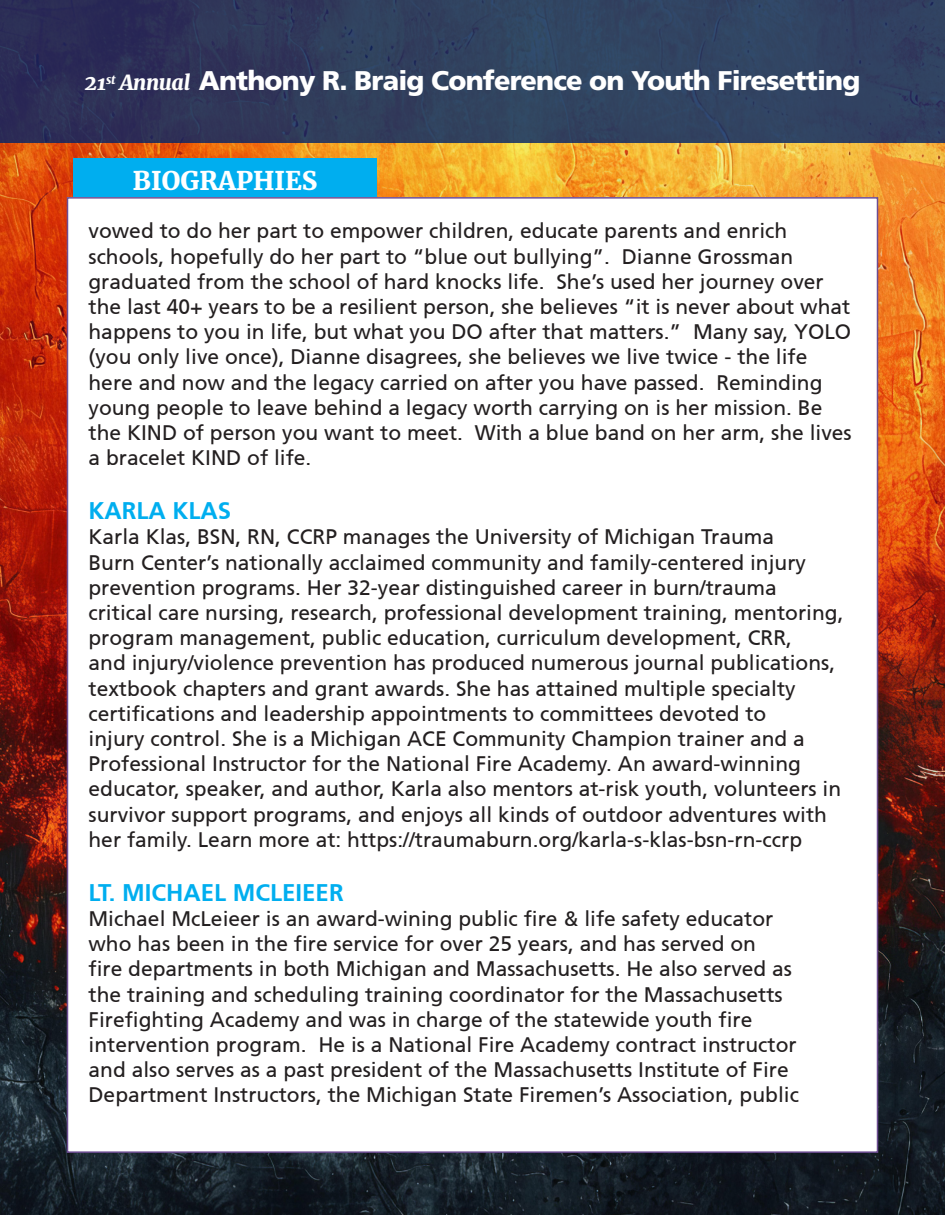
<style>
.page{position:relative;width:945px;height:1215px;background:#fff}
.page>*{position:absolute;margin:0;border:0;box-sizing:border-box;transform-origin:0 0}
.t1{font:800 27px "Articulate";letter-spacing:-.03em;color:#fff}
.t2{font:900 25.5px "Merriweather";color:#fff}
.t3{font:700 24px "Articulate";color:#00aeef}
.t4{font:21px/25.2px "Articulate";color:#231f20}
.s1{font-family:"Merriweather";font-weight:900;font-style:italic;font-size:21px}
</style>
<div class="page">
<img style="left:0;top:143px;width:945px;height:1072px">
<div style="left:0;top:0;width:945px;height:143px;background:linear-gradient(to right,#2d3056,#324965)"></div>
<div style="left:74px;top:158px;width:303px;height:40px;background:#00aeef"></div>
<div style="left:68px;top:198px;width:810px;height:954px;background:#fff"></div>
<p class="t1" style="left:85px;top:65px;width:777px"><span class="s1">21</span><sup>st</sup> <span class="s1">Annual</span> Anthony R. Braig Conference on Youth Firesetting</p>
<p class="t2" style="left:133px;top:163px;width:186px">BIOGRAPHIES</p>
<p class="t4" style="left:88px;top:218px;width:765px">vowed to do her part to empower children, educate parents and enrich schools, hopefully do her part to “blue out bullying”. Dianne Grossman graduated from the school of hard knocks life. She’s used her journey over the last 40+ years to be a resilient person, she believes “it is never about what happens to you in life, but what you DO after that matters.” Many say, YOLO (you only live once), Dianne disagrees, she believes we live twice - the life here and now and the legacy carried on after you have passed. Reminding young people to leave behind a legacy worth carrying on is her mission. Be the KIND of person you want to meet. With a blue band on her arm, she lives a bracelet KIND of life.</p>
<p class="t3" style="left:88px;top:497px;width:144px">KARLA KLAS</p>
<p class="t4" style="left:88px;top:524px;width:757px">Karla Klas, BSN, RN, CCRP manages the University of Michigan Trauma<br>Burn Center’s nationally acclaimed community and family-centered injury prevention programs. Her 32-year distinguished career in burn/trauma critical care nursing, research, professional development training, mentoring, program management, public education, curriculum development, CRR,<br>and injury/violence prevention has produced numerous journal publications, textbook chapters and grant awards. She has attained multiple specialty certifications and leadership appointments to committees devoted to<br>injury control. She is a Michigan ACE Community Champion trainer and a Professional Instructor for the National Fire Academy. An award-winning educator, speaker, and author, Karla also mentors at-risk youth, volunteers in survivor support programs, and enjoys all kinds of outdoor adventures with her family. Learn more at: https://traumaburn.org/karla-s-klas-bsn-rn-ccrp</p>
<p class="t3" style="left:88px;top:878px;width:257px">LT. MICHAEL MCLEIEER</p>
<p class="t4" style="left:88px;top:906px;width:712px">Michael McLeieer is an award-wining public fire &amp; life safety educator who has been in the fire service for over 25 years, and has served on<br>fire departments in both Michigan and Massachusetts. He also served as the training and scheduling training coordinator for the Massachusetts Firefighting Academy and was in charge of the statewide youth fire intervention program. He is a National Fire Academy contract instructor and also serves as a past president of the Massachusetts Institute of Fire Department Instructors, the Michigan State Firemen’s Association, public</p>
</div>
